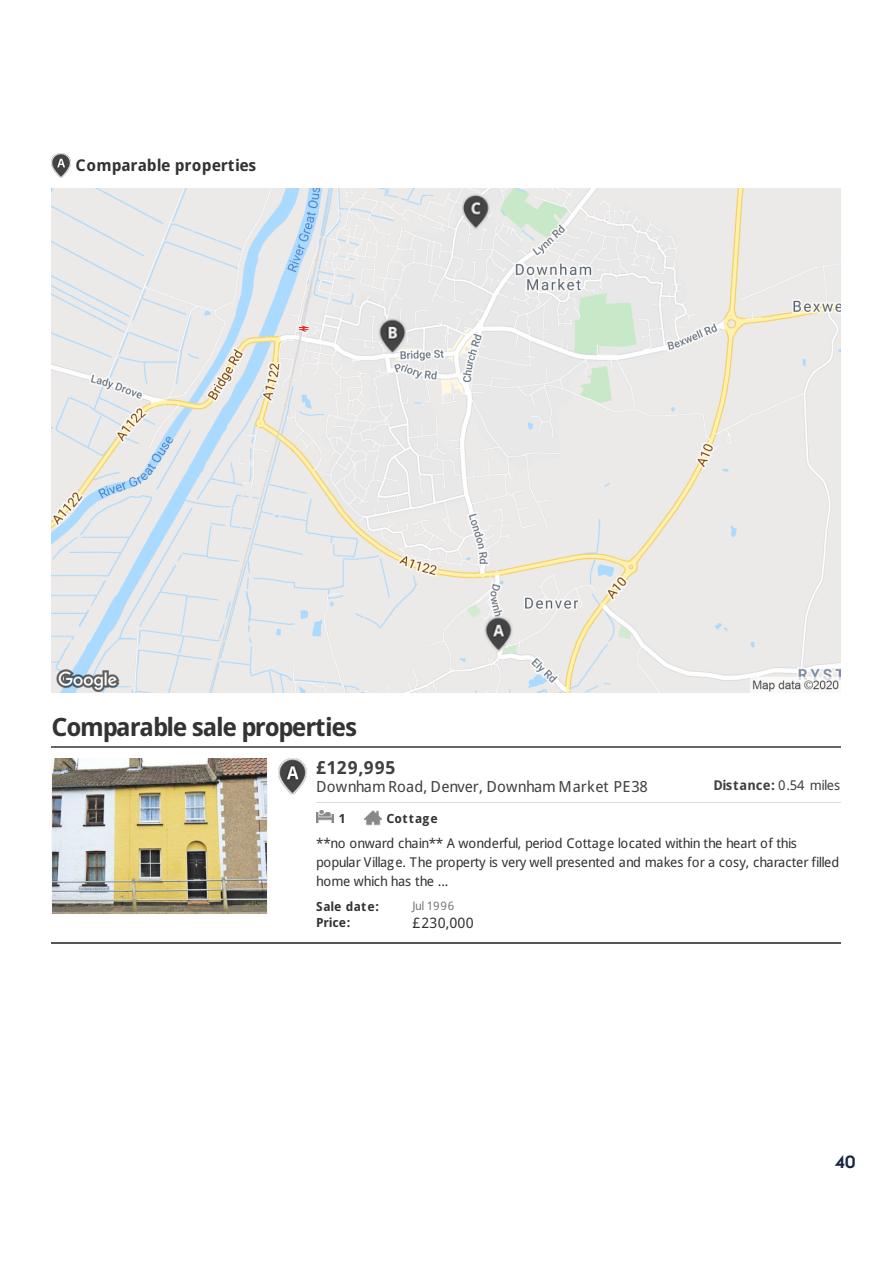
<style>
.page{position:relative;width:893px;height:1263px;background:#fff}
.page>*{position:absolute;margin:0;border:0;box-sizing:border-box;transform-origin:0 0}
.t1{font:700 25.2px "Droid Sans";letter-spacing:-.04em;color:#333}
.t2{font:700 18px "Droid Sans";letter-spacing:.055em;color:#404040}
.t3{font:700 16.5px "Kessel 105";color:#142340}
.t4{font:700 16.2px "Droid Sans";letter-spacing:.01em;color:#333}
.t5{font:15.3px "Droid Sans";letter-spacing:.005em;color:#404040}
.t6{font:14.4px "Droid Sans";letter-spacing:.015em;color:#333}
.t7{font:13.5px/18.9px "Droid Sans";letter-spacing:-.005em;color:#333}
.t8{font:700 13.5px "Droid Sans";letter-spacing:.03em;color:#404040}
.t9{font:700 12.6px/16.2px "Droid Sans";letter-spacing:.01em;color:#333}
.t10{font:700 12.6px "Droid Sans";letter-spacing:.07em;color:#333}
.t11{font:11.7px "Droid Sans";letter-spacing:-.01em;color:#777}
.s1{font-weight:400}
</style>
<div class="page">
<hr style="left:51px;top:746px;width:789px;height:2px;background:#666">
<hr style="left:51px;top:942px;width:789px;height:1px;background:#555">
<hr style="left:316px;top:802px;width:524px;height:1px;background:#ddd">
<img style="left:278px;top:759px;width:28px;height:35px">
<img style="left:51px;top:153px;width:19px;height:24px">
<img style="left:316px;top:810px;width:17px;height:13px">
<img style="left:365px;top:810px;width:16px;height:16px">
<img style="left:51px;top:188px;width:789px;height:504px">
<img style="left:52px;top:759px;width:214px;height:155px">
<p class="t4" style="left:76px;top:156px;width:182px">Comparable properties</p>
<h1 class="t1" style="left:51px;top:713px;width:307px">Comparable sale properties</h1>
<h2 class="t2" style="left:316px;top:757px;width:81px">£129,995</h2>
<p class="t5" style="left:316px;top:778px;width:333px">Downham Road, Denver, Downham Market PE38</p>
<p class="t9" style="left:338px;top:810px;width:8px">1</p>
<p class="t10" style="left:386px;top:811px;width:53px">Cottage</p>
<p class="t7" style="left:316px;top:834px;width:524px">**no onward chain** A wonderful, period Cottage located within the heart of this popular Village. The property is very well presented and makes for a cosy, character filled home which has the ...</p>
<p class="t8" style="left:713px;top:778px;width:128px">Distance: <span class="s1">0.54 miles</span></p>
<p class="t9" style="left:316px;top:899px;width:64px">Sale date:<br>Price:</p>
<p class="t11" style="left:412px;top:899px;width:43px">Jul 1996</p>
<p class="t6" style="left:412px;top:915px;width:62px">£230,000</p>
<p class="t3" style="left:834px;top:1152px;width:23px">40</p>
</div>
